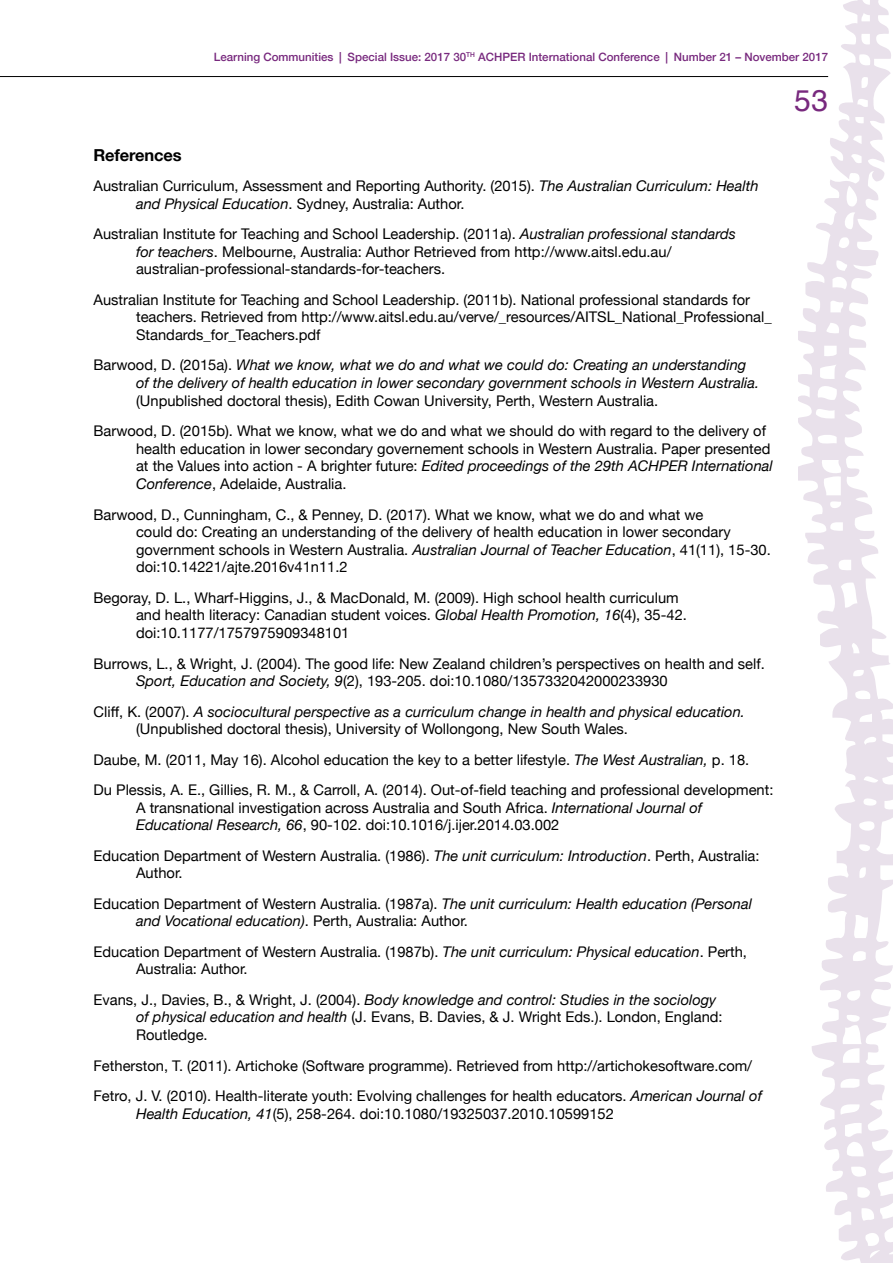
<style>
.page{position:relative;width:893px;height:1263px;background:#fff}
.page>*{position:absolute;margin:0;border:0;box-sizing:border-box;transform-origin:0 0}
.t1{font:30px "Helvetica";color:#78297e}
.t2{font:700 16.5px "Helvetica Neue";letter-spacing:-.01em;color:#000}
.t3{font:14.7px/17.7px "Helvetica Neue";color:#000}
.t4{font:italic 14.7px/17.7px "Helvetica Neue";color:#000}
.t5{font:500 11.55px "Helvetica Neue";color:#78297e}
.s1{font-style:italic}
.s2{font-style:normal}
</style>
<div class="page">
<hr style="left:0;top:76px;width:828px;height:1px;background:#000">
<svg style="left:798px;top:0;width:95px;height:1263px"></svg>
<p class="t5" style="left:214px;top:48px;width:616px">Learning Communities | Special Issue: 2017 30<sup>th</sup> ACHPER International Conference | Number 21 – November 2017</p>
<p class="t2" style="left:94px;top:142px;width:90px">References</p>
<p class="t3" style="left:136px;top:178px;width:624px;text-indent:-43px">Australian Curriculum, Assessment and Reporting Authority. (2015). <span class="s1">The Australian Curriculum: Health and Physical Education</span>. Sydney, Australia: Author.</p>
<p class="t3" style="left:136px;top:226px;width:601px;text-indent:-43px">Australian Institute for Teaching and School Leadership. (2011a). <span class="s1">Australian professional standards for teachers</span>. Melbourne, Australia: Author Retrieved from http://www.aitsl.edu.au/ australian-professional-standards-for-teachers.</p>
<p class="t3" style="left:136px;top:292px;width:637px;text-indent:-43px">Australian Institute for Teaching and School Leadership. (2011b). National professional standards for teachers. Retrieved from http://www.aitsl.edu.au/verve/_resources/AITSL_National_Professional_<br>Standards_for_Teachers.pdf</p>
<p class="t4" style="left:136px;top:357px;width:625px;text-indent:-43px"><span class="s2">Barwood, D. (2015a).</span> What we know, what we do and what we could do: Creating an understanding of the delivery of health education in lower secondary government schools in Western Australia.</p>
<p class="t3" style="left:94px;top:386px;width:674px;line-height:30.5px;text-indent:43px">(Unpublished doctoral thesis), Edith Cowan University, Perth, Western Australia.<br>Barwood, D. (2015b). What we know, what we do and what we should do with regard to the delivery of</p>
<p class="t3" style="left:136px;top:441px;width:638px">health education in lower secondary governement schools in Western Australia. Paper presented at the Values into action - A brighter future: <span class="s1">Edited proceedings of the 29th ACHPER International<br>Conference</span>, Adelaide, Australia.</p>
<p class="t3" style="left:136px;top:506px;width:636px;text-indent:-43px">Barwood, D., Cunningham, C., &amp; Penney, D. (2017). What we know, what we do and what we<br>could do: Creating an understanding of the delivery of health education in lower secondary government schools in Western Australia. <span class="s1">Australian Journal of Teacher Education</span>, 41(11), 15-30. doi:10.14221/ajte.2016v41n11.2</p>
<p class="t3" style="left:136px;top:590px;width:552px;text-indent:-43px">Begoray, D. L., Wharf-Higgins, J., &amp; MacDonald, M. (2009). High school health curriculum and health literacy: Canadian student voices. <span class="s1">Global Health Promotion, 16</span>(4), 35-42. doi:10.1177/1757975909348101</p>
<p class="t3" style="left:136px;top:655px;width:630px;text-indent:-43px">Burrows, L., &amp; Wright, J. (2004). The good life: New Zealand children’s perspectives on health and self.<br><span class="s1">Sport, Education and Society, 9</span>(2), 193-205. doi:10.1080/1357332042000233930</p>
<p class="t3" style="left:136px;top:703px;width:610px;text-indent:-43px">Cliff, K. (2007). <span class="s1">A sociocultural perspective as a curriculum change in health and physical education. </span>(Unpublished doctoral thesis), University of Wollongong, New South Wales.</p>
<p class="t3" style="left:94px;top:745px;width:681px;line-height:30.5px">Daube, M. (2011, May 16). Alcohol education the key to a better lifestyle. <span class="s1">The West Australian,</span> p. 18.<br>Du Plessis, A. E., Gillies, R. M., &amp; Carroll, A. (2014). Out-of-field teaching and professional development:</p>
<p class="t3" style="left:136px;top:799px;width:568px">A transnational investigation across Australia and South Africa. <span class="s1">International Journal of<br>Educational Research, 66</span>, 90-102. doi:10.1016/j.ijer.2014.03.002</p>
<p class="t3" style="left:136px;top:847px;width:625px;text-indent:-43px">Education Department of Western Australia. (1986). <span class="s1">The unit curriculum: Introduction</span>. Perth, Australia:<br>Author.</p>
<p class="t3" style="left:136px;top:895px;width:617px;text-indent:-43px">Education Department of Western Australia. (1987a). <span class="s1">The unit curriculum: Health education (Personal and Vocational education)</span>. Perth, Australia: Author.</p>
<p class="t3" style="left:136px;top:943px;width:612px;text-indent:-43px">Education Department of Western Australia. (1987b). <span class="s1">The unit curriculum: Physical education</span>. Perth,<br>Australia: Author.</p>
<p class="t3" style="left:136px;top:991px;width:588px;text-indent:-43px">Evans, J., Davies, B., &amp; Wright, J. (2004). <span class="s1">Body knowledge and control: Studies in the sociology of physical education and health</span> (J. Evans, B. Davies, &amp; J. Wright Eds.). London, England:<br>Routledge.</p>
<p class="t3" style="left:94px;top:1051px;width:670px;line-height:30.5px">Fetherston, T. (2011). Artichoke (Software programme). Retrieved from http://artichokesoftware.com/<br>Fetro, J. V. (2010). Health-literate youth: Evolving challenges for health educators. <span class="s1">American Journal of</span></p>
<p class="t3" style="left:136px;top:1105px;width:479px"><span class="s1">Health Education, 41</span>(5), 258-264. doi:10.1080/19325037.2010.10599152</p>
<h1 class="t1" style="left:794px;top:77px;width:35px">53</h1>
</div>
